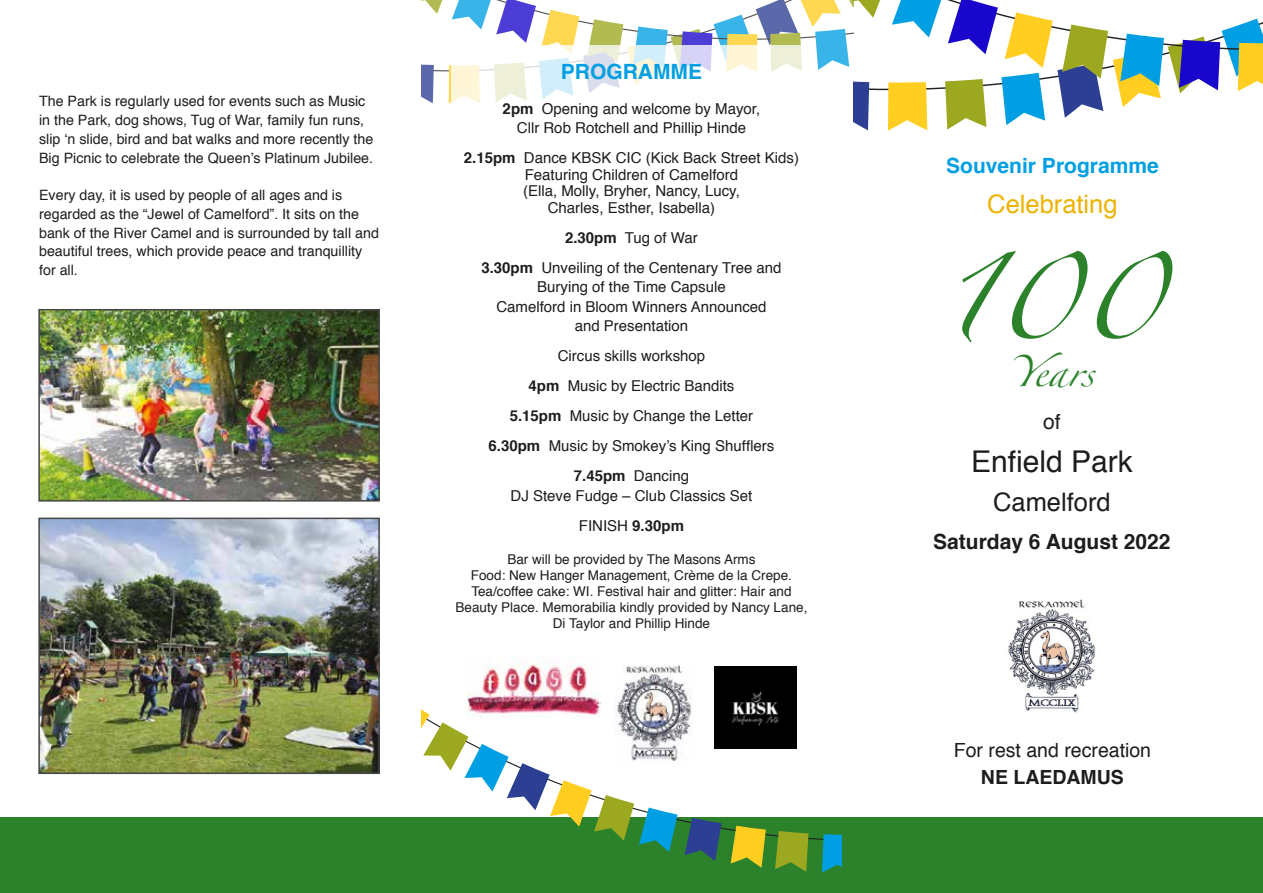
<style>
.page{position:relative;width:1263px;height:893px;background:#fff}
.page>*{position:absolute;margin:0;border:0;box-sizing:border-box;transform-origin:0 0}
.t1{font:77.4px "Zapfino";color:#2b822b}
.t2{font:30px "Helvetica";color:#1d1d1b}
.t3{font:28.5px "Zapfino";color:#2b822b}
.t4{font:25.5px "Helvetica";color:#eeb200}
.t5{font:25.5px "Helvetica";color:#1d1d1b}
.t6{font:700 21px "Helvetica";color:#009fe3}
.t7{font:700 21px "Helvetica";color:#1d1d1b}
.t8{font:21px "Helvetica";color:#1d1d1b}
.t9{font:19.5px "Helvetica";color:#1d1d1b}
.t10{font:700 19.5px "Helvetica";color:#1d1d1b}
.t11{font:15px/30px "Helvetica";color:#1d1d1b;text-align:center}
.t12{font:14.25px/18.8px "Helvetica";color:#1d1d1b}
.t13{font:13.5px/16.2px "Helvetica";color:#1d1d1b;text-align:center}
.s1{font-weight:700}
</style>
<div class="page">
<div style="left:0;top:817px;width:1263px;height:76px;background:#2b822b"></div>
<svg style="left:684px;top:818px;width:37px;height:43px"></svg>
<svg style="left:731px;top:826px;width:35px;height:42px"></svg>
<svg style="left:421px;top:705px;width:256px;height:147px"></svg>
<svg style="left:822px;top:834px;width:20px;height:39px"></svg>
<svg style="left:775px;top:831px;width:33px;height:41px"></svg>
<img style="left:41px;top:521px;width:336px;height:250px">
<div style="left:38px;top:518px;width:342px;height:256px;border:2px solid #474746"></div>
<img style="left:41px;top:312px;width:336px;height:187px">
<div style="left:38px;top:309px;width:342px;height:193px;border:2px solid #474746"></div>
<svg style="left:421px;top:0;width:842px;height:131px"></svg>
<img style="left:1008px;top:600px;width:87px;height:113px">
<img style="left:467px;top:658px;width:134px;height:61px">
<img style="left:614px;top:666px;width:78px;height:98px">
<img style="left:714px;top:666px;width:82px;height:82px">
<p class="t12" style="left:39px;top:92px;width:336px">The Park is regularly used for events such as Music in the Park, dog shows, Tug of War, family fun runs, slip ‘n slide, bird and bat walks and more recently the Big Picnic to celebrate the Queen’s Platinum Jubilee.</p>
<p class="t12" style="left:39px;top:186px;width:341px">Every day, it is used by people of all ages and is regarded as the “Jewel of Camelford”. It sits on the bank of the River Camel and is surrounded by tall and beautiful trees, which provide peace and tranquillity for all.</p>
<h3 class="t6" style="left:561px;top:54px;width:143px">PROGRAMME</h3>
<p class="t11" style="left:503px;top:99px;width:259px;line-height:19.5px"><span class="s1">2pm</span> Opening and welcome by Mayor,<br>Cllr Rob Rotchell and Phillip Hinde</p>
<p class="t11" style="left:464px;top:150px;width:337px;line-height:16.5px"><span class="s1">2.15pm</span> Dance KBSK CIC (Kick Back Street Kids)<br>Featuring Children of Camelford<br>(Ella, Molly, Bryher, Nancy, Lucy,<br>Charles, Esther, Isabella)</p>
<p class="t11" style="left:481px;top:223px;width:302px"><span class="s1">2.30pm</span> Tug of War<br><span class="s1">3.30pm</span> Unveiling of the Centenary Tree and</p>
<p class="t11" style="left:496px;top:278px;width:272px;line-height:19.5px">Burying of the Time Capsule<br>Camelford in Bloom Winners Announced and Presentation</p>
<p class="t11" style="left:489px;top:342px;width:287px">Circus skills workshop<br><span class="s1">4pm</span> Music by Electric Bandits<br><span class="s1">5.15pm</span> Music by Change the Letter<br><span class="s1">6.30pm</span> Music by Smokey’s King Shufflers<br><span class="s1">7.45pm</span> Dancing</p>
<p class="t11" style="left:511px;top:481px;width:243px">DJ Steve Fudge – Club Classics Set<br>FINISH <span class="s1">9.30pm</span></p>
<p class="t13" style="left:455px;top:551px;width:353px">Bar will be provided by The Masons Arms<br>Food: New Hanger Management, Crème de la Crepe.<br>Tea/coffee cake: WI. Festival hair and glitter: Hair and Beauty Place. Memorabilia kindly provided by Nancy Lane, Di Taylor and Phillip Hinde</p>
<h3 class="t6" style="left:946px;top:149px;width:214px">Souvenir Programme</h3>
<h3 class="t4" style="left:987px;top:185px;width:132px">Celebrating</h3>
<h1 class="t1" style="left:941px;top:264px;width:223px">100</h1>
<h3 class="t3" style="left:1010px;top:360px;width:86px">Years</h3>
<h3 class="t8" style="left:1043px;top:405px;width:19px">of</h3>
<h2 class="t2" style="left:971px;top:439px;width:163px">Enfield Park</h2>
<h3 class="t5" style="left:993px;top:483px;width:119px">Camelford</h3>
<h3 class="t7" style="left:933px;top:524px;width:239px">Saturday 6 August 2022</h3>
<h3 class="t9" style="left:954px;top:735px;width:199px">For rest and recreation</h3>
<h3 class="t10" style="left:981px;top:762px;width:144px">NE LAEDAMUS</h3>
</div>
